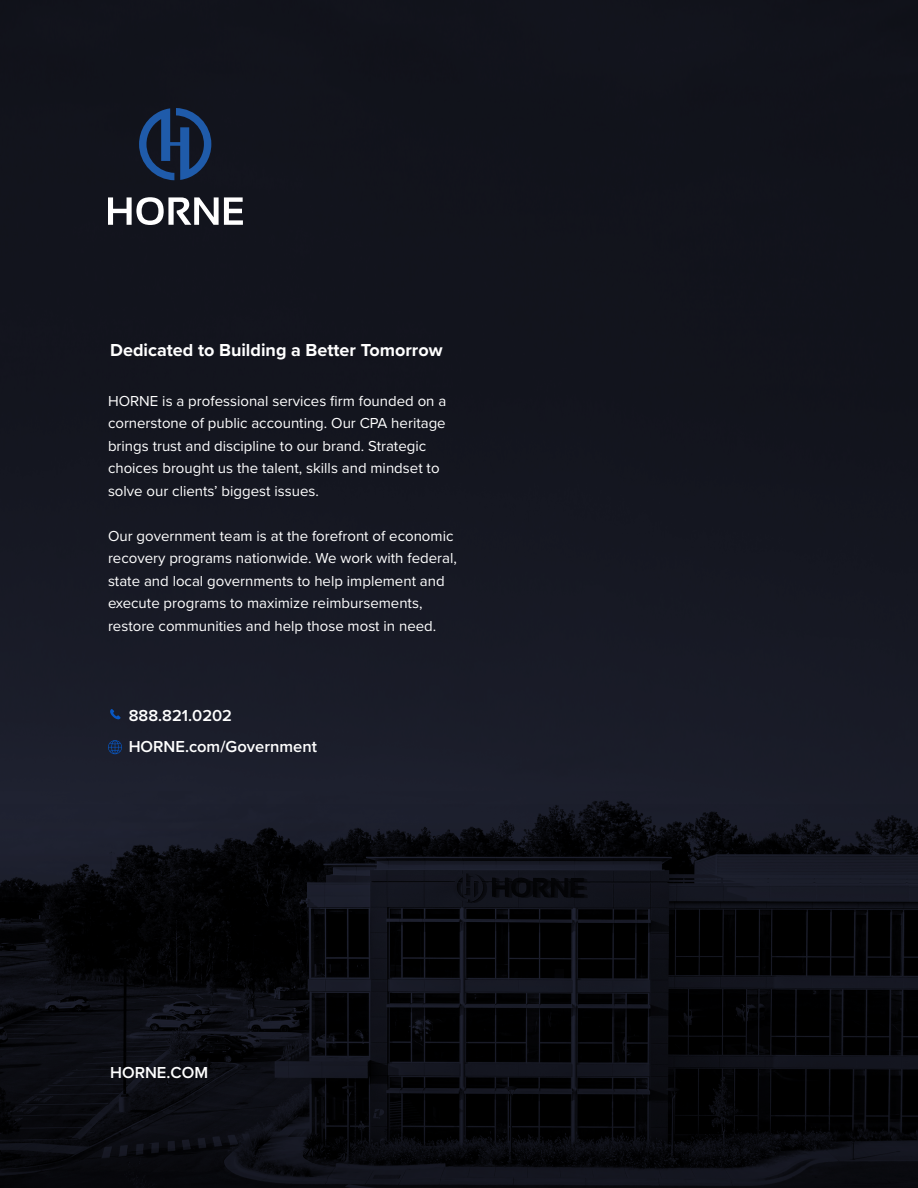
<style>
.page{position:relative;width:918px;height:1188px;background:#fff}
.page>*{position:absolute;margin:0;border:0;box-sizing:border-box;transform-origin:0 0}
.t1{font:700 18px "Proxima Nova";color:#fff}
.t2{font:600 16.5px "Proxima Nova";color:#fff}
.t3{font:15px/22.5px "Proxima Nova";color:#fff}
</style>
<div class="page">
<img style="left:0;top:0;width:918px;height:804px">
<svg style="left:0;top:804px;width:918px;height:384px"></svg>
<svg style="left:108px;top:197px;width:135px;height:28px"></svg>
<svg style="left:139px;top:108px;width:72px;height:72px"></svg>
<svg style="left:110px;top:709px;width:11px;height:11px"></svg>
<svg style="left:108px;top:740px;width:14px;height:14px"></svg>
<p class="t1" style="left:110px;top:337px;width:334px">Dedicated to Building a Better Tomorrow</p>
<p class="t3" style="left:108px;top:389px;width:340px">HORNE is a professional services firm founded on a cornerstone of public accounting. Our CPA heritage brings trust and discipline to our brand. Strategic choices brought us the talent, skills and mindset to solve our clients’ biggest issues.</p>
<p class="t3" style="left:108px;top:524px;width:350px">Our government team is at the forefront of economic recovery programs nationwide. We work with federal, state and local governments to help implement and execute programs to maximize reimbursements, restore communities and help those most in need.</p>
<p class="t2" style="left:129px;top:703px;width:105px">888.821.0202</p>
<p class="t2" style="left:129px;top:735px;width:190px">HORNE.com/Government</p>
<p class="t2" style="left:110px;top:1061px;width:100px">HORNE.COM</p>
</div>
